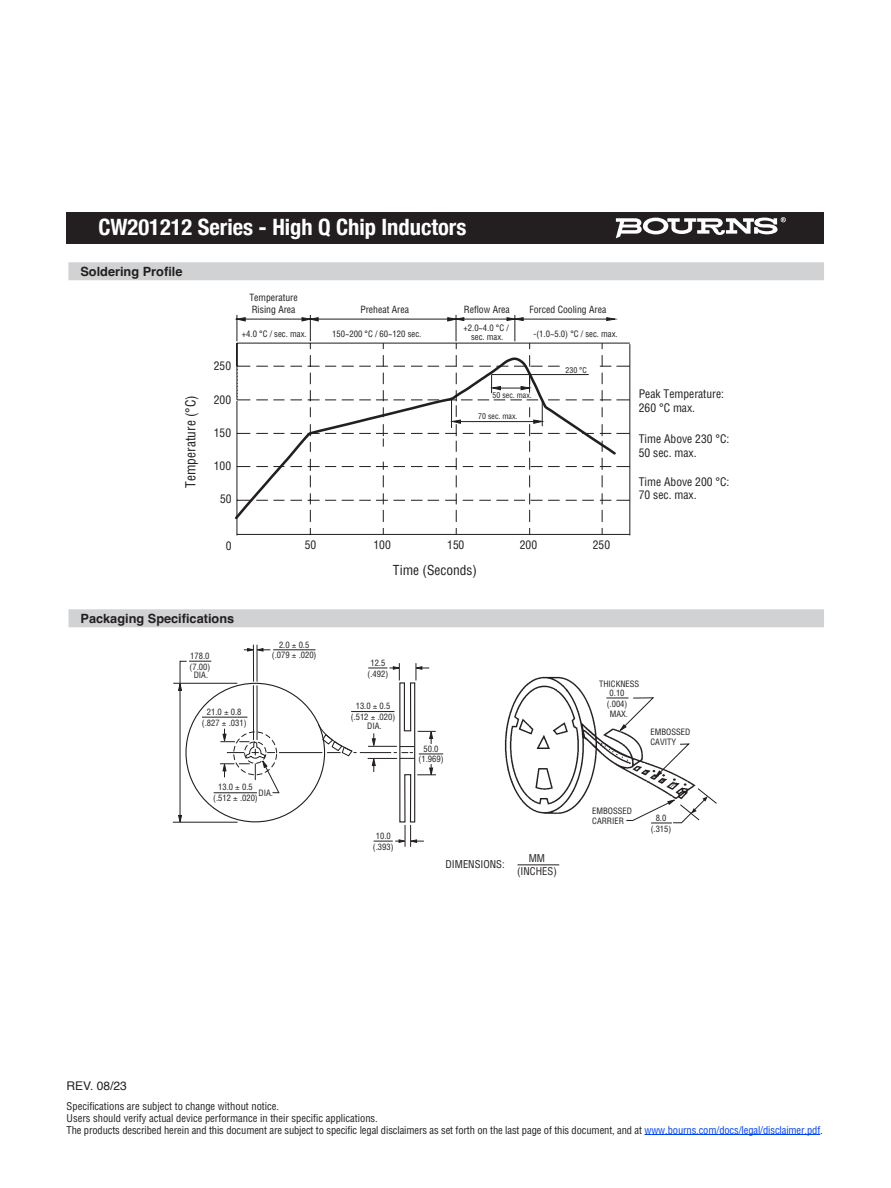
<style>
.page{position:relative;width:891px;height:1188px;background:#fff}
.page>*{position:absolute;margin:0;border:0;box-sizing:border-box;transform-origin:0 0}
.t1{font:700 condensed 22.5px "Helvetica Neue";color:#fff}
.t2{font:condensed 13.5px "Helvetica";color:#201d1e}
.t3{font:700 12.75px "Helvetica";color:#231f20}
.t4{font:12px "Helvetica";color:#231f20}
.t5{font:condensed 11.55px/13.8px "Helvetica";color:#201d1e}
.negative_type_header{font:condensed 10.5px "Helvetica";letter-spacing:-.01em;color:#231f20}
.t6{font:condensed 9.75px/11.7px "Helvetica";color:#201d1e}
.t7{font:condensed 8.7px/9px "Helvetica";color:#201d1e;text-align:center}
.t8{font:condensed 8.55px/10.6px "Helvetica";color:#231f20;text-align:center}
.t9{font:condensed 8.55px/10.6px "Helvetica";color:#201d1e;text-align:center}
.t10{font:condensed 7.8px "Helvetica";color:#201d1e}
.s1{color:#0042f4}
</style>
<div class="page">
<hr style="left:645px;top:1134px;width:175px;height:1px;background:#0042f4">
<div style="left:67px;top:212px;width:757px;height:32px;background:#231f20"></div>
<svg style="left:616px;top:217px;width:170px;height:21px"></svg>
<hr style="left:253px;top:686px;width:1px;height:54px;background:#231f20">
<hr style="left:257px;top:686px;width:1px;height:54px;background:#231f20">
<hr style="left:253px;top:645px;width:1px;height:36px;background:#231f20">
<hr style="left:257px;top:645px;width:1px;height:36px;background:#231f20">
<svg style="left:244px;top:648px;width:26px;height:3px"></svg>
<hr style="left:273px;top:649px;width:42px;height:1px;background:#231f20">
<hr style="left:173px;top:683px;width:64px;height:1px;background:#231f20">
<hr style="left:173px;top:822px;width:65px;height:1px;background:#231f20">
<svg style="left:178px;top:661px;width:33px;height:162px"></svg>
<hr style="left:214px;top:792px;width:43px;height:1px;background:#231f20">
<hr style="left:351px;top:711px;width:43px;height:1px;background:#231f20">
<hr style="left:202px;top:717px;width:45px;height:1px;background:#231f20">
<hr style="left:279px;top:752px;width:43px;height:1px;background:#231f20">
<svg style="left:318px;top:724px;width:39px;height:33px"></svg>
<hr style="left:360px;top:752px;width:31px;height:1px;background:#231f20">
<img style="left:504px;top:676px;width:192px;height:138px">
<svg style="left:655px;top:743px;width:35px;height:35px"></svg>
<svg style="left:606px;top:697px;width:49px;height:35px"></svg>
<svg style="left:626px;top:788px;width:91px;height:36px"></svg>
<div style="left:69px;top:609px;width:755px;height:18px;background:#d1d2d4"></div>
<hr style="left:518px;top:864px;width:41px;height:1px;background:#231f20">
<div style="left:68px;top:262px;width:756px;height:18px;background:#d1d2d4"></div>
<svg style="left:235px;top:357px;width:381px;height:165px"></svg>
<hr style="left:318px;top:319px;width:144px;height:1px;background:#201d1e">
<svg style="left:566px;top:433px;width:28px;height:1px"></svg>
<svg style="left:411px;top:433px;width:28px;height:1px"></svg>
<svg style="left:290px;top:433px;width:12px;height:1px"></svg>
<svg style="left:256px;top:433px;width:28px;height:1px"></svg>
<svg style="left:238px;top:433px;width:12px;height:1px"></svg>
<hr style="left:237px;top:343px;width:393px;height:1px;background:#201d1e">
<svg style="left:566px;top:500px;width:28px;height:1px"></svg>
<svg style="left:479px;top:500px;width:29px;height:1px"></svg>
<svg style="left:411px;top:500px;width:28px;height:1px"></svg>
<svg style="left:290px;top:500px;width:12px;height:1px"></svg>
<svg style="left:256px;top:500px;width:28px;height:1px"></svg>
<svg style="left:238px;top:500px;width:12px;height:1px"></svg>
<svg style="left:566px;top:466px;width:28px;height:1px"></svg>
<svg style="left:479px;top:466px;width:29px;height:1px"></svg>
<svg style="left:411px;top:466px;width:28px;height:1px"></svg>
<svg style="left:290px;top:466px;width:12px;height:1px"></svg>
<svg style="left:256px;top:466px;width:28px;height:1px"></svg>
<svg style="left:238px;top:466px;width:12px;height:1px"></svg>
<svg style="left:566px;top:400px;width:28px;height:1px"></svg>
<svg style="left:411px;top:400px;width:28px;height:1px"></svg>
<svg style="left:479px;top:366px;width:29px;height:1px"></svg>
<svg style="left:411px;top:366px;width:28px;height:1px"></svg>
<hr style="left:237px;top:534px;width:393px;height:1px;background:#201d1e">
<svg style="left:310px;top:510px;width:1px;height:12px"></svg>
<svg style="left:308px;top:493px;width:28px;height:11px"></svg>
<svg style="left:308px;top:459px;width:28px;height:28px"></svg>
<svg style="left:308px;top:424px;width:28px;height:12px"></svg>
<hr style="left:237px;top:401px;width:1px;height:134px;background:#201d1e">
<svg style="left:235px;top:315px;width:101px;height:86px"></svg>
<svg style="left:529px;top:510px;width:1px;height:12px"></svg>
<svg style="left:514px;top:493px;width:46px;height:11px"></svg>
<svg style="left:514px;top:458px;width:46px;height:29px"></svg>
<svg style="left:514px;top:355px;width:46px;height:12px"></svg>
<svg style="left:383px;top:510px;width:1px;height:12px"></svg>
<svg style="left:342px;top:493px;width:63px;height:11px"></svg>
<svg style="left:342px;top:462px;width:63px;height:25px"></svg>
<svg style="left:342px;top:424px;width:63px;height:23px"></svg>
<svg style="left:342px;top:390px;width:63px;height:11px"></svg>
<svg style="left:342px;top:355px;width:63px;height:12px"></svg>
<svg style="left:456px;top:510px;width:1px;height:12px"></svg>
<svg style="left:445px;top:493px;width:12px;height:11px"></svg>
<svg style="left:445px;top:458px;width:12px;height:29px"></svg>
<svg style="left:445px;top:355px;width:12px;height:12px"></svg>
<hr style="left:630px;top:344px;width:1px;height:191px;background:#201d1e">
<svg style="left:602px;top:510px;width:1px;height:12px"></svg>
<svg style="left:600px;top:493px;width:30px;height:11px"></svg>
<svg style="left:600px;top:458px;width:30px;height:29px"></svg>
<svg style="left:600px;top:424px;width:30px;height:28px"></svg>
<svg style="left:600px;top:390px;width:30px;height:11px"></svg>
<hr style="left:492px;top:374px;width:97px;height:1px;background:#201d1e">
<hr style="left:523px;top:319px;width:84px;height:1px;background:#201d1e">
<svg style="left:447px;top:315px;width:83px;height:34px"></svg>
<svg style="left:600px;top:317px;width:30px;height:50px"></svg>
<svg style="left:445px;top:373px;width:115px;height:79px"></svg>
<svg style="left:368px;top:663px;width:75px;height:184px"></svg>
<svg style="left:220px;top:711px;width:64px;height:83px"></svg>
<p class="t1" style="left:98px;top:208px;width:369px">CW201212 Series - High Q Chip Inductors</p>
<p class="t3" style="left:80px;top:263px;width:104px">Soldering Profile</p>
<p class="t2" style="left:182px;top:488px;width:94px;rotate:-90deg">Temperature (°C)</p>
<p class="t6" style="left:249px;top:292px;width:50px">Temperature<br>Rising Area</p>
<p class="t6" style="left:360px;top:303px;width:50px">Preheat Area</p>
<p class="t6" style="left:464px;top:303px;width:48px">Reflow Area</p>
<p class="t6" style="left:529px;top:303px;width:79px">Forced Cooling Area</p>
<p class="t5" style="left:214px;top:359px;width:19px">250</p>
<p class="t5" style="left:214px;top:392px;width:19px">200</p>
<p class="t5" style="left:214px;top:425px;width:19px">150</p>
<p class="t5" style="left:214px;top:458px;width:19px">100</p>
<p class="t5" style="left:220px;top:492px;width:13px">50</p>
<p class="t7" style="left:464px;top:323px;width:47px">+2.0~4.0 °C / sec. max.</p>
<p class="t7" style="left:242px;top:330px;width:66px">+4.0 °C / sec. max.</p>
<p class="t7" style="left:332px;top:330px;width:91px">150~200 °C / 60~120 sec.</p>
<p class="t7" style="left:534px;top:330px;width:86px">-(1.0~5.0) °C / sec. max.</p>
<p class="t10" style="left:493px;top:390px;width:41px">50 sec. max.</p>
<p class="t10" style="left:478px;top:411px;width:41px">70 sec. max.</p>
<p class="t10" style="left:566px;top:365px;width:23px">230 °C</p>
<p class="t5" style="left:226px;top:539px;width:7px">0</p>
<p class="t5" style="left:305px;top:538px;width:13px">50</p>
<p class="t5" style="left:374px;top:538px;width:19px">100</p>
<p class="t5" style="left:447px;top:538px;width:19px">150</p>
<p class="t2" style="left:393px;top:561px;width:86px">Time (Seconds)</p>
<p class="t5" style="left:520px;top:538px;width:19px">200</p>
<p class="t5" style="left:593px;top:538px;width:19px">250</p>
<p class="t3" style="left:81px;top:611px;width:155px">Packaging Specifications</p>
<p class="t8" style="left:190px;top:650px;width:22px;text-align:left">178.0 (7.00)</p>
<p class="t8" style="left:194px;top:670px;width:16px">DIA.</p>
<p class="t8" style="left:272px;top:639px;width:46px">2.0 0.5 (.079 .020)</p>
<p class="t8" style="left:368px;top:657px;width:22px">12.5 (.492)</p>
<p class="t5" style="left:639px;top:387px;width:87px">Peak Temperature:<br>260 °C max.</p>
<p class="t5" style="left:639px;top:432px;width:92px">Time Above 230 °C:<br>50 sec. max.</p>
<p class="t5" style="left:639px;top:474px;width:92px">Time Above 200 °C:<br>70 sec. max.</p>
<p class="t8" style="left:202px;top:706px;width:46px">21.0 0.8 (.827 .031)</p>
<p class="t8" style="left:213px;top:782px;width:46px">13.0 0.5 (.512 .020)</p>
<p class="t8" style="left:259px;top:787px;width:16px">DIA.</p>
<p class="t8" style="left:351px;top:701px;width:46px">13.0 0.5 (.512 .020)</p>
<p class="t8" style="left:367px;top:721px;width:16px">DIA.</p>
<p class="t8" style="left:419px;top:743px;width:26px">50.0 (1.969)</p>
<p class="t8" style="left:373px;top:830px;width:22px">10.0 (.393)</p>
<p class="negative_type_header" style="left:446px;top:858px;width:61px">DIMENSIONS:</p>
<p class="negative_type_header" style="left:529px;top:852px;width:18px">MM</p>
<p class="negative_type_header" style="left:517px;top:864px;width:41px">(INCHES)</p>
<p class="t8" style="left:599px;top:679px;width:42px">THICKNESS</p>
<p class="t8" style="left:610px;top:708px;width:20px">MAX.</p>
<p class="t8" style="left:607px;top:688px;width:22px">0.10 (.004)</p>
<p class="t8" style="left:651px;top:727px;width:41px;line-height:9.9px;text-align:left">EMBOSSED<br>CAVITY</p>
<p class="t8" style="left:592px;top:806px;width:41px;line-height:9.9px;text-align:left">EMBOSSED<br>CARRIER</p>
<p class="t9" style="left:651px;top:813px;width:22px">8.0 (.315)</p>
<p class="t4" style="left:67px;top:1077px;width:62px">REV. 08/23</p>
<p class="negative_type_header" style="left:67px;top:1099px;width:214px">Specifications are subject to change without notice.</p>
<p class="negative_type_header" style="left:67px;top:1111px;width:313px">Users should verify actual device performance in their specific applications.</p>
<p class="negative_type_header" style="left:67px;top:1123px;width:758px">The products described herein and this document are subject to specific legal disclaimers as set forth on the last page of this document, and at <span class="s1">www.bourns.com/docs/legal/disclaimer.pdf</span>.</p>
</div>
